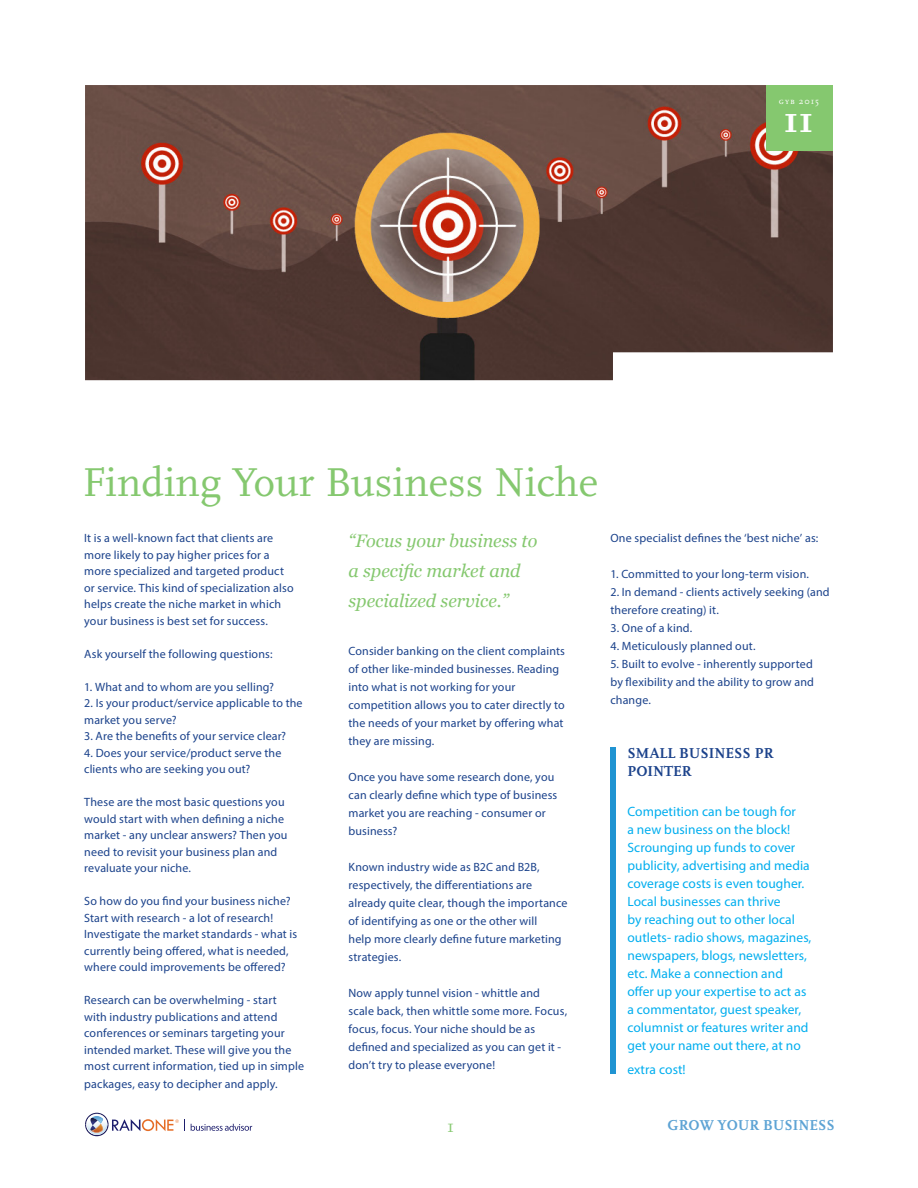
<style>
.page{position:relative;width:918px;height:1188px;background:#fff}
.page>*{position:absolute;margin:0;border:0;box-sizing:border-box;transform-origin:0 0}
.t1{font:42px "Scala";color:#85c86f}
.t2{font:700 39px "Scala";color:#fff}
.Quote_georgia{font:italic 18px/30px "Georgia";color:#85c86f}
.t3{font:18px "Scala";color:#85c86f}
.t4{font:700 15px/18px "Scala";color:#1b428b}
.t5{font:700 15px "Scala";color:#5da3d4}
.t6{font:13.5px/18px "Myriad Pro";letter-spacing:.005em;color:#00aeef}
.Content{font:12px/18px "Myriad Pro";letter-spacing:.015em;color:#1b428b}
.t7{font:9px "Scala Caps";letter-spacing:.1em;color:#fff}
</style>
<div class="page">
<svg style="left:85px;top:1113px;width:94px;height:23px"></svg>
<svg style="left:190px;top:1123px;width:62px;height:8px"></svg>
<img style="left:85px;top:85px;width:748px;height:295px">
<div style="left:766px;top:85px;width:67px;height:65px;background:#85c86f"></div>
<div style="left:610px;top:747px;width:6px;height:326px;background:#2094d2"></div>
<p class="t7" style="left:779px;top:96px;width:42px">gyb 2015</p>
<p class="t2" style="left:784px;top:97px;width:32px">11</p>
<p class="t1" style="left:82px;top:459px;width:517px">Finding Your Business Niche</p>
<p class="Content" style="left:84px;top:530px;width:211px;line-height:16.5px">It is a well-known fact that clients are more likely to pay higher prices for a more specialized and targeted product or service. This kind of specialization also helps create the niche market in which your business is best set for success.</p>
<p class="Content" style="left:84px;top:645px;width:190px">Ask yourself the following questions:</p>
<p class="Content" style="left:84px;top:678px;width:191px">1. What and to whom are you selling?</p>
<p class="Content" style="left:84px;top:695px;width:220px;line-height:16.5px">2. Is your product/service applicable to the market you serve?</p>
<p class="Content" style="left:84px;top:727px;width:203px">3. Are the benefits of your service clear?</p>
<p class="Content" style="left:84px;top:745px;width:199px;line-height:16.5px">4. Does your service/product serve the clients who are seeking you out?</p>
<p class="Content" style="left:84px;top:794px;width:205px;line-height:16.5px">These are the most basic questions you would start with when defining a niche market - any unclear answers? Then you need to revisit your business plan and revaluate your niche.</p>
<p class="Content" style="left:84px;top:893px;width:214px;line-height:16.5px">So how do you find your business niche?<br>Start with research - a lot of research!<br>Investigate the market standards - what is currently being offered, what is needed, where could improvements be offered?</p>
<p class="Content" style="left:84px;top:992px;width:221px;line-height:16.5px">Research can be overwhelming - start<br>with industry publications and attend conferences or seminars targeting your intended market. These will give you the most current information, tied up in simple</p>
<p class="Content" style="left:84px;top:1075px;width:195px">packages, easy to decipher and apply.</p>
<p class="Quote_georgia" style="left:349px;top:526px;width:191px">“Focus your business to a specific market and specialized service.”</p>
<p class="Content" style="left:349px;top:642px;width:218px">Consider banking on the client complaints of other like-minded businesses. Reading into what is not working for your competition allows you to cater directly to the needs of your market by offering what they are missing.</p>
<p class="Content" style="left:349px;top:768px;width:210px">Once you have some research done, you can clearly define which type of business market you are reaching - consumer or business?</p>
<p class="Content" style="left:349px;top:858px;width:221px">Known industry wide as B2C and B2B, respectively, the differentiations are already quite clear, though the importance of identifying as one or the other will<br>help more clearly define future marketing strategies.</p>
<p class="Content" style="left:349px;top:984px;width:220px">Now apply tunnel vision - whittle and scale back, then whittle some more. Focus, focus, focus. Your niche should be as defined and specialized as you can get it - don’t try to please everyone!</p>
<p class="t3" style="left:447px;top:1116px;width:8px">1</p>
<p class="Content" style="left:610px;top:529px;width:209px">One specialist defines the ‘best niche’ as:</p>
<p class="Content" style="left:610px;top:565px;width:200px">1. Committed to your long-term vision.</p>
<p class="Content" style="left:610px;top:583px;width:221px">2. In demand - clients actively seeking (and therefore creating) it.</p>
<p class="Content" style="left:610px;top:619px;width:83px">3. One of a kind.</p>
<p class="Content" style="left:610px;top:637px;width:147px">4. Meticulously planned out.</p>
<p class="Content" style="left:610px;top:655px;width:205px;text-align:justify">5. Built to evolve - inherently supported by flexibility and the ability to grow and change.</p>
<h2 class="t4" style="left:627px;top:745px;width:148px">SMALL BUSINESS PR<br>POINTER</h2>
<h3 class="t6" style="left:627px;top:802px;width:185px">Competition can be tough for<br>a new business on the block!<br>Scrounging up funds to cover publicity, advertising and media coverage costs is even tougher.<br>Local businesses can thrive<br>by reaching out to other local outlets- radio shows, magazines, newspapers, blogs, newsletters, etc. Make a connection and offer up your expertise to act as a commentator, guest speaker, columnist or features writer and get your name out there, at no</h3>
<h3 class="t6" style="left:627px;top:1060px;width:60px">extra cost!</h3>
<p class="t5" style="left:668px;top:1117px;width:169px">GROW YOUR BUSINESS</p>
</div>
